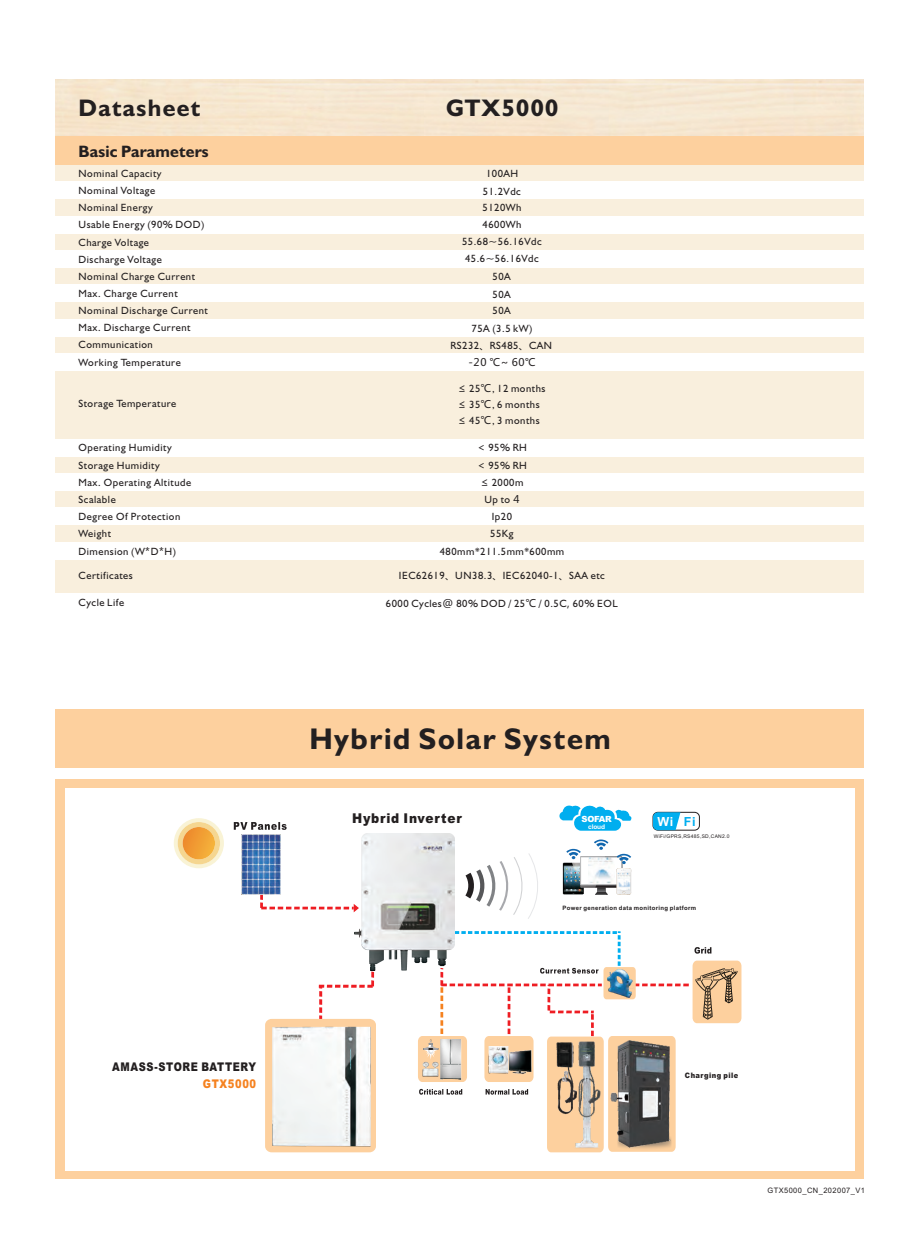
<style>
.page{position:relative;width:919px;height:1238px;background:#fff}
.page>*{position:absolute;margin:0;border:0;box-sizing:border-box;transform-origin:0 0}
.t1{font:700 30px "Humanist 521 BT";letter-spacing:.055em;color:#231f20}
.t2{font:700 24px "Humanist 521 BT";letter-spacing:.055em;color:#231f20}
.t3{font:700 16.5px "Humanist 521 BT";letter-spacing:.01em;color:#231f20}
.t4{font:900 13.5px "Arial";letter-spacing:.065em;color:#231f20;scale:.9 1}
.t5{font:700 12.6px "Arial";color:#fff}
.t6{font:900 12px "Arial";letter-spacing:.065em;color:#231f20;scale:.82 1}
.t7{font:900 12px "Arial";letter-spacing:.065em;color:#f58220;scale:.82 1}
.t8{font:10.5px/17px "Humanist 521 BT";letter-spacing:.05em;color:#231f20}
.t9{font:10.5px "Microsoft Ya Hei";color:#231f20}
.t10{font:900 8.55px "Arial";letter-spacing:-.025em;color:#fff}
.t11{font:7.5px "Arial";letter-spacing:.055em;color:#231f20}
.t12{font:900 7.5px "Arial";letter-spacing:.065em;color:#231f20;scale:.9 1}
.t13{font:700 6.6px "Arial";letter-spacing:-.02em;color:#fff}
.t14{font:700 6px "Arial";letter-spacing:.055em;color:#231f20}
.t15{font:4.95px "Arial";letter-spacing:.055em;color:#231f20}
.s1{font-family:"Microsoft Ya Hei"}
.s2{color:#00aeef}
</style>
<div class="page">
<div style="left:55px;top:779px;width:808px;height:399px;background:#fdd09e"></div>
<div style="left:65px;top:788px;width:789px;height:382px;background:#fff"></div>
<div style="left:55px;top:165px;width:808px;height:428px;background:#f9efdd"></div>
<div style="left:55px;top:182px;width:808px;height:17px;background:#fff"></div>
<div style="left:55px;top:216px;width:808px;height:17px;background:#fff"></div>
<div style="left:55px;top:250px;width:808px;height:17px;background:#fff"></div>
<div style="left:55px;top:285px;width:808px;height:17px;background:#fff"></div>
<div style="left:55px;top:319px;width:808px;height:17px;background:#fff"></div>
<div style="left:55px;top:709px;width:808px;height:58px;background:#fdd09e"></div>
<div style="left:55px;top:135px;width:808px;height:30px;background:#fdd09e"></div>
<svg style="left:258px;top:884px;width:96px;height:28px"></svg>
<img style="left:242px;top:834px;width:38px;height:60px">
<div style="left:652px;top:811px;width:47px;height:19px;background:#fff;border:1px solid #231f20;border-radius:5px"></div>
<svg style="left:653px;top:812px;width:27px;height:18px"></svg>
<img style="left:562px;top:862px;width:4px;height:33px">
<div style="left:580px;top:856px;width:42px;height:31px;background:#4c4a4c"></div>
<div style="left:580px;top:856px;width:42px;height:28px;background:#fff"></div>
<img style="left:608px;top:858px;width:5px;height:25px">
<div style="left:580px;top:856px;width:42px;height:29px;border:1px solid #939598"></div>
<svg style="left:616px;top:853px;width:15px;height:41px"></svg>
<svg style="left:566px;top:839px;width:42px;height:56px"></svg>
<svg style="left:559px;top:805px;width:73px;height:25px"></svg>
<svg style="left:174px;top:818px;width:50px;height:50px"></svg>
<svg style="left:318px;top:971px;width:57px;height:47px"></svg>
<img style="left:354px;top:833px;width:101px;height:137px">
<svg style="left:234px;top:822px;width:52px;height:7px"></svg>
<svg style="left:465px;top:854px;width:73px;height:65px"></svg>
<div style="left:265px;top:1018px;width:111px;height:134px;background:#fdd09e;border-radius:6px"></div>
<img style="left:265px;top:1021px;width:111px;height:129px">
<svg style="left:418px;top:928px;width:323px;height:224px"></svg>
<img style="left:607px;top:969px;width:27px;height:28px">
<div style="left:55px;top:439px;width:808px;height:17px;background:#fff"></div>
<div style="left:55px;top:473px;width:808px;height:18px;background:#fff"></div>
<div style="left:55px;top:507px;width:808px;height:18px;background:#fff"></div>
<div style="left:55px;top:542px;width:808px;height:17px;background:#fff"></div>
<div style="left:55px;top:353px;width:808px;height:17px;background:#fff"></div>
<h2 class="t2" style="left:78px;top:97px;width:123px">Datasheet</h2>
<h2 class="t2" style="left:446px;top:97px;width:113px">GTX5000</h2>
<h3 class="t3" style="left:78px;top:144px;width:132px">Basic Parameters</h3>
<p class="t8" style="left:78px;top:166px;width:85px">Nominal Capacity</p>
<p class="t8" style="left:78px;top:183px;width:78px">Nominal Voltage</p>
<p class="t8" style="left:78px;top:200px;width:76px">Nominal Energy</p>
<p class="t8" style="left:78px;top:217px;width:127px">Usable Energy (90% DOD)</p>
<p class="t8" style="left:78px;top:234px;width:72px">Charge Voltage</p>
<p class="t8" style="left:78px;top:269px;width:118px">Nominal Charge Current<br>Max<span class="s1">.</span> Charge Current</p>
<p class="t8" style="left:78px;top:251px;width:85px">Discharge Voltage</p>
<p class="t8" style="left:78px;top:303px;width:131px">Nominal Discharge Current<br>Max<span class="s1">.</span> Discharge Current<br>Communication</p>
<p class="t8" style="left:486px;top:166px;width:34px">100AH</p>
<p class="t8" style="left:482px;top:183px;width:40px;text-align:justify">51.2Vdc 5120Wh 4600Wh</p>
<p class="t8" style="left:462px;top:234px;width:81px">55.68~56.16Vdc<br>45.6~56.16Vdc</p>
<p class="t8" style="left:492px;top:268px;width:20px">50A</p>
<p class="t8" style="left:450px;top:286px;width:103px;text-align:center">50A<br>50A<br>75A (3.5 kW)<br>RS232<span class="s1">、</span>RS485<span class="s1">、</span>CAN</p>
<p class="t8" style="left:78px;top:354px;width:104px">Working Temperature</p>
<p class="t9" style="left:468px;top:357px;width:69px">-20 ℃~ 60℃</p>
<p class="t8" style="left:458px;top:381px;width:89px;line-height:16.4px"><span class="s1">≤</span> 25<span class="s1">℃</span>, 12 months <span class="s1">≤</span> 35<span class="s1">℃</span>, 6 months <span class="s1">≤</span> 45<span class="s1">℃</span>, 3 months</p>
<p class="t8" style="left:477px;top:440px;width:51px;text-align:center"><span class="s1">&lt;</span> 95% RH <span class="s1">&lt;</span> 95% RH <span class="s1">≤</span> 2000m</p>
<p class="t8" style="left:78px;top:396px;width:100px">Storage Temperature</p>
<p class="t8" style="left:78px;top:440px;width:95px">Operating Humidity</p>
<p class="t8" style="left:78px;top:457px;width:83px">Storage Humidity</p>
<p class="t8" style="left:78px;top:492px;width:103px">Scalable<br>Degree Of Protection</p>
<p class="t8" style="left:484px;top:491px;width:37px">Up to <span class="s1">4</span></p>
<p class="t8" style="left:78px;top:474px;width:114px">Max<span class="s1">.</span> Operating Altitude</p>
<p class="t8" style="left:490px;top:509px;width:25px;line-height:16.4px">Ip20<br>55Kg</p>
<p class="t8" style="left:399px;top:567px;width:207px">IEC62619<span class="s1">、</span>UN38.3<span class="s1">、</span>IEC62040-1<span class="s1">、</span>SAA etc</p>
<p class="t8" style="left:78px;top:525px;width:99px;line-height:18px">Weight<br>Dimension (W<span class="s1">*</span>D<span class="s1">*</span>H)</p>
<p class="t8" style="left:78px;top:567px;width:56px">Certificates</p>
<p class="t8" style="left:78px;top:595px;width:47px">Cycle Life</p>
<p class="t8" style="left:386px;top:595px;width:233px">6000 Cycles<span class="s1">@</span> 80% DOD / 25<span class="s1">℃</span> / 0.5C<span class="s1">,</span> 60% EOL</p>
<p class="t8" style="left:440px;top:544px;width:126px">480mm*211<span class="s1">.</span>5mm*600mm</p>
<h1 class="t1" style="left:309px;top:726px;width:303px">Hybrid Solar System</h1>
<p class="t4" style="left:352px;top:812px;width:123px">Hybrid Inverter</p>
<p class="t10" style="left:581px;top:815px;width:32px">SOFAR</p>
<p class="t13" style="left:588px;top:823px;width:18px">cloud</p>
<p class="t5" style="left:657px;top:817px;width:40px">Wi <span class="s2">Fi</span></p>
<p class="t15" style="left:653px;top:834px;width:77px">WiFi/GPRS,RS485,SD,CAN2.0</p>
<p class="t14" style="left:562px;top:906px;width:135px">Power generation data monitoring platform</p>
<p class="t6" style="left:112px;top:1062px;width:177px">AMASS-STORE BATTERY</p>
<p class="t7" style="left:203px;top:1079px;width:67px">GTX5000</p>
<p class="t12" style="left:685px;top:1072px;width:61px">Charging pile</p>
<p class="t11" style="left:767px;top:1187px;width:99px">GTX5000_CN_202007_V1</p>
</div>
